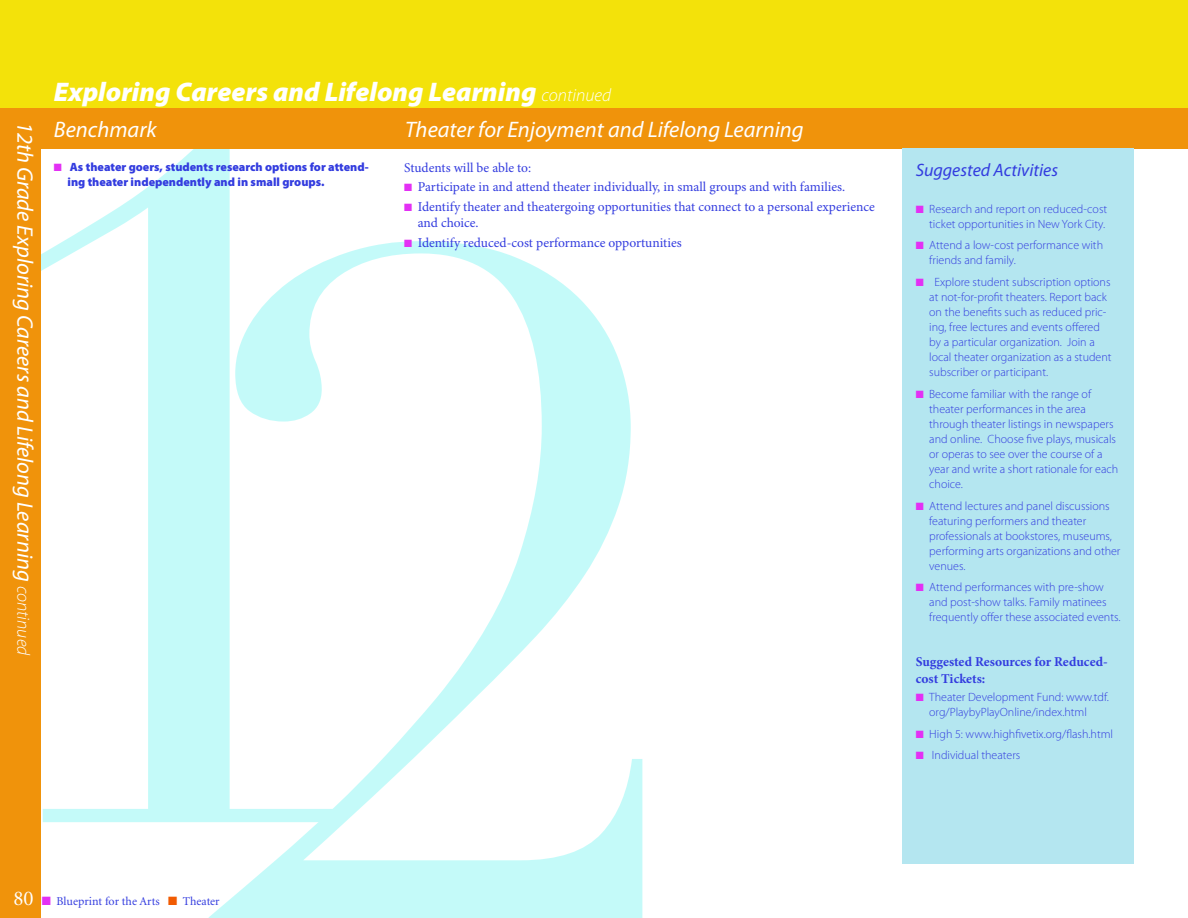
<style>
.page{position:relative;width:1188px;height:918px;background:#fff}
.page>*{position:absolute;margin:0;border:0;box-sizing:border-box;transform-origin:0 0}
.t1{font:italic 900 27px "Myriad Pro";color:#fff}
.t2{font:italic 22.5px "Myriad Pro";color:#fff}
.t3{font:italic 18px "Myriad Pro";color:#333cdf}
.t4{font:13.5px/16.5px "Minion Pro";color:#333cdf}
.t5{font:700 13.5px/16.5px "Minion Pro";color:#333cdf}
.t6{font:300 12px/15px "Myriad Pro";color:#333cdf}
.t7{font:900 12px/15px "Myriad Pro";color:#333cdf}
.t8{font:12px "Minion";color:#333cdf}
.s1{font-weight:300;font-size:18px}
.s2{color:#e330f4}
.s3{font-size:21px;color:#fff}
.s4{color:#f15b02}
</style>
<div class="page">
<svg style="left:209px;top:241px;width:433px;height:677px"></svg>
<svg style="left:40px;top:148px;width:295px;height:674px"></svg>
<div style="left:0;top:0;width:1188px;height:108px;background:#f3e20a"></div>
<div style="left:0;top:108px;width:1188px;height:40px;background:#f0930b"></div>
<div style="left:0;top:108px;width:40px;height:810px;background:#f0930b"></div>
<div style="left:902px;top:149px;width:232px;height:715px;background:#b4e6f0"></div>
<h2 class="t2" style="left:37px;top:122px;width:535px;rotate:90deg">12th Grade Exploring Careers and Lifelong Learning <span class="s1">continued</span></h2>
<h1 class="t1" style="left:54px;top:76px;width:559px">Exploring Careers and Lifelong Learning <span class="s1">continued</span></h1>
<h2 class="t2" style="left:54px;top:118px;width:104px">Benchmark</h2>
<h2 class="t2" style="left:405px;top:118px;width:400px">Theater for Enjoyment and Lifelong Learning</h2>
<p class="t7" style="left:67px;top:160px;width:303px;text-indent:-14px"><span class="s2">■</span> As theater goers, students research options for attend&shy;ing theater independently and in small groups.</p>
<p class="t4" style="left:404px;top:160px;width:128px">Students will be able to:</p>
<p class="t4" style="left:404px;top:179px;width:443px"><span class="s2">■</span> Participate in and attend theater individually, in small groups and with families.</p>
<p class="t4" style="left:418px;top:199px;width:459px;text-indent:-14px"><span class="s2">■</span> Identify theater and theatergoing opportunities that connect to a personal experience and choice.</p>
<p class="t4" style="left:404px;top:235px;width:279px"><span class="s2">■</span> Identify reduced-cost performance opportunities</p>
<h3 class="t3" style="left:916px;top:160px;width:144px">Suggested Activities</h3>
<p class="t6" style="left:916px;top:201px;width:193px;text-align:right"><span class="s2">■</span> Research and report on reduced-cost ticket opportunities in New York City.</p>
<p class="t6" style="left:929px;top:238px;width:175px;text-indent:-14px"><span class="s2">■</span> Attend a low-cost performance with friends and family.</p>
<p class="t6" style="left:929px;top:275px;width:184px;text-indent:-14px"><span class="s2">■</span> Explore student subscription options at not-for-profit theaters. Report back on the benefits such as reduced pric&shy;ing, free lectures and events offered by a particular organization. Join a local theater organization as a student subscriber or participant.</p>
<p class="t6" style="left:929px;top:386px;width:191px;text-indent:-14px"><span class="s2">■</span> Become familiar with the range of theater performances in the area through theater listings in newspapers and online. Choose five plays, musicals or operas to see over the course of a year and write a short rationale for each choice.</p>
<p class="t6" style="left:929px;top:498px;width:193px;text-indent:-14px"><span class="s2">■</span> Attend lectures and panel discussions featuring performers and theater professionals at bookstores, museums, performing arts organizations and other venues.</p>
<p class="t6" style="left:929px;top:580px;width:193px;text-indent:-14px"><span class="s2">■</span> Attend performances with pre-show and post-show talks. Family matinees frequently offer these associated events.</p>
<p class="t5" style="left:916px;top:654px;width:194px">Suggested Resources for Reduced&shy;cost Tickets:</p>
<p class="t6" style="left:929px;top:689px;width:181px;text-indent:-14px"><span class="s2">■</span> Theater Development Fund: www.tdf. org/PlaybyPlayOnline/index.html</p>
<p class="t6" style="left:916px;top:726px;width:199px"><span class="s2">■</span> High 5: www.highfivetix.org/flash.html</p>
<p class="t6" style="left:916px;top:748px;width:106px"><span class="s2">■</span> Individual theaters</p>
<p class="t8" style="left:13px;top:895px;width:208px"><span class="s3">80</span> <span class="s2">■</span> Blueprint for the Arts <span class="s4">■</span> Theater</p>
</div>
